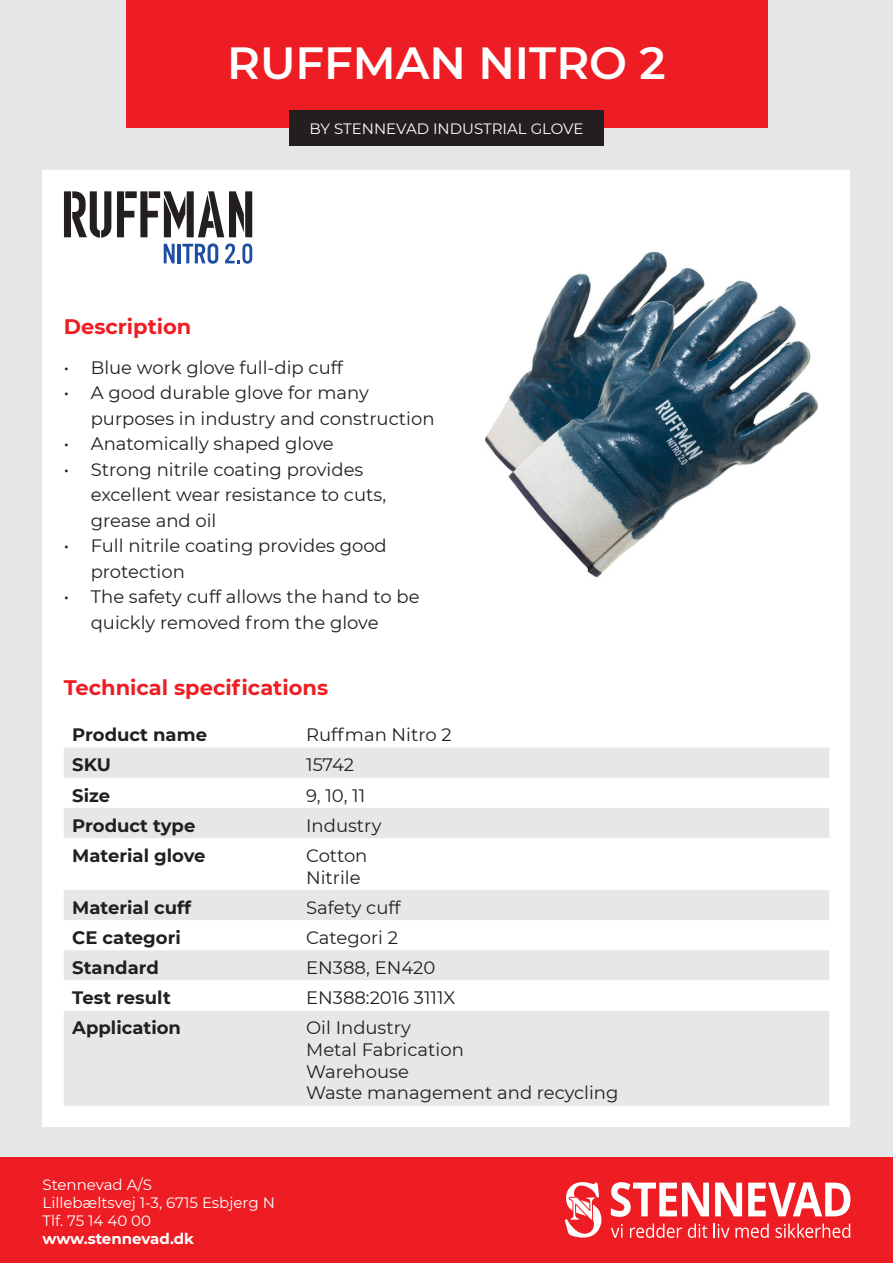
<style>
.page{position:relative;width:893px;height:1263px;background:#e6e7e9}
.page>*{position:absolute;margin:0;border:0;box-sizing:border-box;transform-origin:0 0}
.Overskrift_rød_kasse{font:600 45px "Montserrat";color:#fff}
.Overskrift{font:700 21px "Montserrat";color:#ee1d23}
.Brødtekst{font:18px/25.5px "Montserrat";color:#231f20}
.Brødtekst-2{font:700 18px "Montserrat";color:#231f20}
.t1{font:15px/18px "Montserrat";color:#fff}
.t2{font:700 15px "Montserrat";color:#fff}
</style>
<div class="page">
<div style="left:0;top:1157px;width:893px;height:106px;background:#ee1d23"></div>
<svg style="left:611px;top:1182px;width:98px;height:35px"></svg>
<svg style="left:715px;top:1182px;width:27px;height:34px"></svg>
<svg style="left:748px;top:1182px;width:102px;height:34px"></svg>
<svg style="left:611px;top:1224px;width:12px;height:14px"></svg>
<svg style="left:630px;top:1223px;width:52px;height:15px"></svg>
<svg style="left:688px;top:1223px;width:19px;height:15px"></svg>
<svg style="left:714px;top:1223px;width:15px;height:15px"></svg>
<svg style="left:735px;top:1223px;width:34px;height:15px"></svg>
<svg style="left:775px;top:1223px;width:75px;height:15px"></svg>
<svg style="left:565px;top:1182px;width:37px;height:56px"></svg>
<div style="left:126px;top:0;width:641px;height:128px;background:#ee1d23"></div>
<div style="left:289px;top:111px;width:315px;height:35px;background:#231f20"></div>
<div style="left:43px;top:170px;width:807px;height:957px;background:#fff"></div>
<svg style="left:64px;top:191px;width:47px;height:47px"></svg>
<svg style="left:117px;top:191px;width:135px;height:46px"></svg>
<svg style="left:164px;top:244px;width:11px;height:19px"></svg>
<hr style="left:178px;top:244px;width:3px;height:19px;background:#1d4ea1">
<svg style="left:182px;top:243px;width:36px;height:21px"></svg>
<svg style="left:225px;top:243px;width:27px;height:21px"></svg>
<div style="left:64px;top:747px;width:765px;height:31px;background:#e6e7e9"></div>
<div style="left:64px;top:808px;width:765px;height:30px;background:#e6e7e9"></div>
<svg style="left:64px;top:890px;width:765px;height:216px;fill:#e6e7e9"></svg>
<svg style="left:64px;top:980px;width:765px;height:31px"></svg>
<img style="left:484px;top:251px;width:334px;height:327px">
<p class="Overskrift_rød_kasse" style="left:227px;top:31px;width:440px">RUFFMAN NITRO 2</p>
<p class="Overskrift" style="left:64px;top:311px;width:129px">Description</p>
<p class="t1" style="left:310px;top:119px;width:275px">BY STENNEVAD INDUSTRIAL GLOVE</p>
<p class="Brødtekst" style="left:64px;top:354px;width:281px">• Blue work glove full-dip cuff</p>
<p class="Brødtekst" style="left:91px;top:379px;width:345px;text-indent:-27px">• A good durable glove for many purposes in industry and construction</p>
<p class="Brødtekst" style="left:64px;top:430px;width:271px">• Anatomically shaped glove</p>
<p class="Brødtekst" style="left:91px;top:456px;width:297px;text-indent:-27px">• Strong nitrile coating provides excellent wear resistance to cuts, grease and oil</p>
<p class="Brødtekst" style="left:91px;top:532px;width:298px;text-indent:-27px">• Full nitrile coating provides good protection</p>
<p class="Brødtekst" style="left:91px;top:583px;width:330px;text-indent:-27px">• The safety cuff allows the hand to be quickly removed from the glove</p>
<p class="Overskrift" style="left:64px;top:672px;width:266px">Technical specifications</p>
<p class="Brødtekst-2" style="left:72px;top:722px;width:136px">Product name</p>
<p class="Brødtekst" style="left:306px;top:721px;width:147px">Ruffman Nitro 2</p>
<p class="Brødtekst-2" style="left:72px;top:752px;width:40px">SKU</p>
<p class="Brødtekst" style="left:306px;top:752px;width:49px">15742</p>
<p class="Brødtekst-2" style="left:72px;top:782px;width:39px">Size</p>
<p class="Brødtekst" style="left:306px;top:782px;width:61px">9, 10, 11</p>
<p class="Brødtekst-2" style="left:72px;top:812px;width:125px">Product type</p>
<p class="Brødtekst" style="left:306px;top:812px;width:77px">Industry</p>
<p class="Brødtekst-2" style="left:72px;top:842px;width:135px">Material glove</p>
<p class="Brødtekst" style="left:306px;top:842px;width:63px">Cotton</p>
<p class="Brødtekst" style="left:306px;top:864px;width:56px">Nitrile</p>
<p class="Brødtekst-2" style="left:72px;top:894px;width:120px">Material cuff</p>
<p class="Brødtekst" style="left:306px;top:894px;width:96px">Safety cuff</p>
<p class="Brødtekst-2" style="left:72px;top:924px;width:110px">CE categori</p>
<p class="Brødtekst" style="left:306px;top:924px;width:93px">Categori 2</p>
<p class="Brødtekst-2" style="left:72px;top:955px;width:88px">Standard</p>
<p class="Brødtekst" style="left:306px;top:954px;width:131px">EN388, EN420</p>
<p class="Brødtekst-2" style="left:72px;top:985px;width:100px">Test result</p>
<p class="Brødtekst" style="left:306px;top:984px;width:151px">EN388:2016 3111X</p>
<p class="Brødtekst-2" style="left:72px;top:1015px;width:110px">Application</p>
<p class="Brødtekst" style="left:306px;top:1015px;width:106px">Oil Industry</p>
<p class="Brødtekst" style="left:306px;top:1036px;width:159px">Metal Fabrication</p>
<p class="Brødtekst" style="left:306px;top:1058px;width:104px">Warehouse</p>
<p class="Brødtekst" style="left:306px;top:1079px;width:314px">Waste management and recycling</p>
<p class="t1" style="left:43px;top:1175px;width:234px">Stennevad A/S<br>Lillebæltsvej 1-3, 6715 Esbjerg N<br>Tlf. 75 14 40 00</p>
<p class="t2" style="left:43px;top:1228px;width:153px">www.stennevad.dk</p>
</div>
